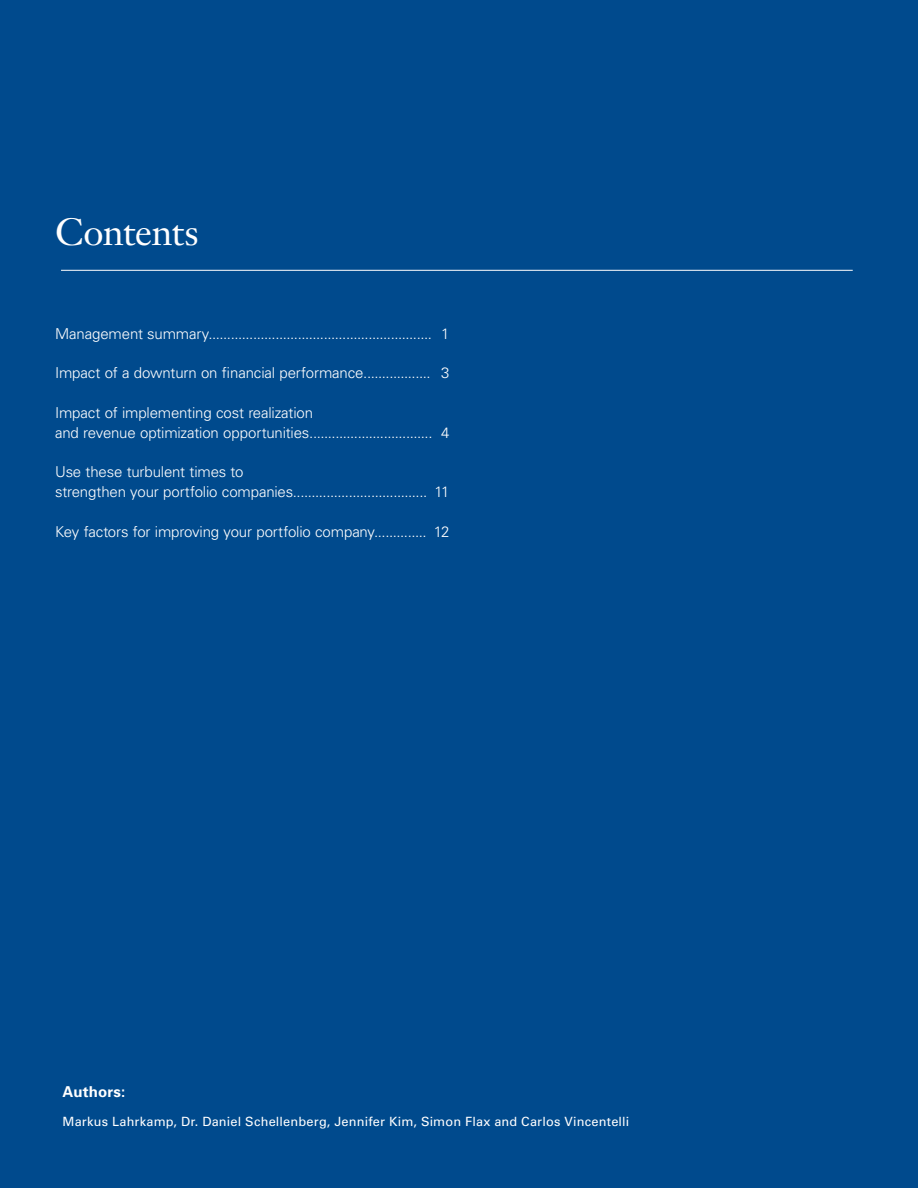
<style>
.page{position:relative;width:918px;height:1188px;background:#004a8d}
.page>*{position:absolute;margin:0;border:0;box-sizing:border-box;transform-origin:0 0}
.t1{font:37.5px "Janson Text";letter-spacing:-.01em;color:#fff}
.t2{font:300 15px/19.5px "Univers";letter-spacing:-.01em;color:#fff}
.t3{font:700 15px "Univers";letter-spacing:.015em;color:#fff}
.t4{font:12.75px "Univers";letter-spacing:.015em;color:#fff}
</style>
<div class="page">
<hr style="left:61px;top:270px;width:792px;height:1px;background:#fff">
<p class="t1" style="left:55px;top:209px;width:145px">Contents</p>
<p class="t2" style="left:55px;top:323px;width:396px">Management summary............................................................ 1</p>
<p class="t2" style="left:55px;top:363px;width:396px">Impact of a downturn on financial performance.................. 3</p>
<p class="t2" style="left:55px;top:403px;width:396px">Impact of implementing cost realization<br>and revenue optimization opportunities................................. 4</p>
<p class="t2" style="left:55px;top:462px;width:396px">Use these turbulent times to<br>strengthen your portfolio companies.................................... 11</p>
<p class="t2" style="left:55px;top:521px;width:396px">Key factors for improving your portfolio company.............. 12</p>
<p class="t3" style="left:63px;top:1082px;width:64px">Authors:</p>
<p class="t4" style="left:63px;top:1113px;width:568px">Markus Lahrkamp, Dr. Daniel Schellenberg, Jennifer Kim, Simon Flax and Carlos Vincentelli</p>
</div>
